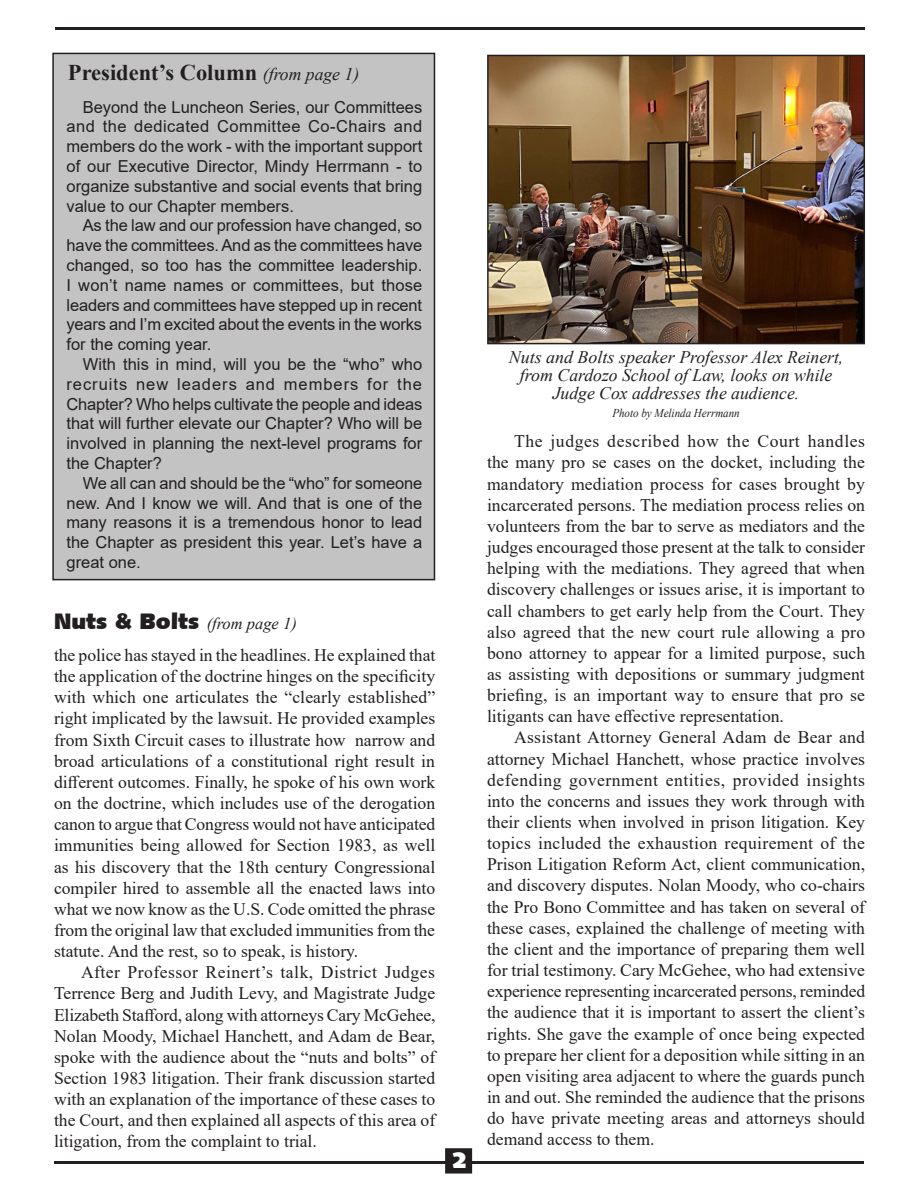
<style>
.page{position:relative;width:918px;height:1188px;background:#fff}
.page>*{position:absolute;margin:0;border:0;box-sizing:border-box;transform-origin:0 0}
.Body_text{font:700 22.5px "Times New Roman";color:#231f20}
.Headline{font:22.5px "Humanist 531 BT Ultra Black A";color:#fff}
.Body_text-2{font:17.7px/21.1px "Times New Roman";color:#231f20;text-align:justify}
.Body_text-3{font:italic 17.7px/18px "Times New Roman";color:#231f20;text-align:center}
.PresColumn{font:16.5px/19.8px "Arial";color:#231f20;text-align:justify}
.Headline-2{font:italic 16.5px "Times New Roman";color:#231f20}
.Body_text-4{font:italic 12px "Times New Roman";color:#231f20;scale:.92 1}
.s1{font-weight:400;font-style:italic;font-size:17.7px}
.s2{font-family:"Humanist 531 BT Ultra Black A";font-style:normal;font-size:22.5px}
</style>
<div class="page">
<hr style="left:54px;top:1161px;width:810px;height:3px;background:#231f20">
<hr style="left:55px;top:27px;width:810px;height:3px;background:#231f20">
<div style="left:53px;top:53px;width:381px;height:527px;background:#c3c3c3"></div>
<div style="left:52px;top:53px;width:383px;height:527px;border:2px solid #231f20"></div>
<div style="left:446px;top:1149px;width:25px;height:24px;background:#231f20"></div>
<div style="left:445px;top:1148px;width:27px;height:26px;border:2px solid #231f20"></div>
<img style="left:490px;top:58px;width:372px;height:283px">
<div style="left:487px;top:55px;width:378px;height:289px;border:2px solid #231f20"></div>
<p class="Body_text" style="left:68px;top:56px;width:293px">President’s Column <span class="s1">(from page 1)</span></p>
<p class="PresColumn" style="left:67px;top:97px;width:357px;text-indent:16px">Beyond the Luncheon Series, our Committees and the dedicated Committee Co-Chairs and members do the work - with the important support of our Executive Director, Mindy Herrmann - to organize substantive and social events that bring value to our Chapter members.</p>
<p class="PresColumn" style="left:67px;top:216px;width:357px;text-indent:16px">As the law and our profession have changed, so have the committees. And as the committees have changed, so too has the committee leadership.<br>I won’t name names or committees, but those leaders and committees have stepped up in recent years and I’m excited about the events in the works for the coming year.</p>
<p class="PresColumn" style="left:67px;top:354px;width:357px;text-indent:16px">With this in mind, will you be the “who” who recruits new leaders and members for the Chapter? Who helps cultivate the people and ideas that will further elevate our Chapter? Who will be involved in planning the next-level programs for the Chapter?</p>
<p class="PresColumn" style="left:67px;top:473px;width:357px;text-indent:16px">We all can and should be the “who” for someone new. And I know we will. And that is one of the many reasons it is a tremendous honor to lead the Chapter as president this year. Let’s have a great one.</p>
<p class="Headline-2" style="left:54px;top:612px;width:244px"><span class="s2">Nuts &amp; Bolts</span> (from page 1)</p>
<p class="Body_text-2" style="left:54px;top:644px;width:383px">the police has stayed in the headlines. He explained that the application of the doctrine hinges on the specificity with which one articulates the “clearly established” right implicated by the lawsuit. He provided examples from Sixth Circuit cases to illustrate how narrow and broad articulations of a constitutional right result in different outcomes. Finally, he spoke of his own work on the doctrine, which includes use of the derogation canon to argue that Congress would not have anticipated immunities being allowed for Section 1983, as well as his discovery that the 18th century Congressional compiler hired to assemble all the enacted laws into what we now know as the U.S. Code omitted the phrase from the original law that excluded immunities from the statute. And the rest, so to speak, is history.</p>
<p class="Body_text-2" style="left:54px;top:961px;width:383px;text-indent:27px">After Professor Reinert’s talk, District Judges Terrence Berg and Judith Levy, and Magistrate Judge Elizabeth Stafford, along with attorneys Cary McGehee, Nolan Moody, Michael Hanchett, and Adam de Bear, spoke with the audience about the “nuts and bolts” of Section 1983 litigation. Their frank discussion started with an explanation of the importance of these cases to the Court, and then explained all aspects of this area of litigation, from the complaint to trial.</p>
<p class="Headline" style="left:452px;top:1145px;width:17px">2</p>
<p class="Body_text-3" style="left:509px;top:348px;width:336px">Nuts and Bolts speaker Professor Alex Reinert, from Cardozo School of Law, looks on while</p>
<p class="Body_text-3" style="left:553px;top:384px;width:248px">Judge Cox addresses the audience.</p>
<p class="Body_text-4" style="left:612px;top:405px;width:140px">Photo by Melinda Herrmann</p>
<p class="Body_text-2" style="left:487px;top:430px;width:380px;text-indent:27px">The judges described how the Court handles the many pro se cases on the docket, including the mandatory mediation process for cases brought by incarcerated persons. The mediation process relies on volunteers from the bar to serve as mediators and the judges encouraged those present at the talk to consider helping with the mediations. They agreed that when discovery challenges or issues arise, it is important to call chambers to get early help from the Court. They also agreed that the new court rule allowing a pro bono attorney to appear for a limited purpose, such as assisting with depositions or summary judgment briefing, is an important way to ensure that pro se litigants can have effective representation.</p>
<p class="Body_text-2" style="left:487px;top:726px;width:380px;text-indent:27px">Assistant Attorney General Adam de Bear and attorney Michael Hanchett, whose practice involves defending government entities, provided insights into the concerns and issues they work through with their clients when involved in prison litigation. Key topics included the exhaustion requirement of the Prison Litigation Reform Act, client communication, and discovery disputes. Nolan Moody, who co-chairs the Pro Bono Committee and has taken on several of these cases, explained the challenge of meeting with the client and the importance of preparing them well for trial testimony. Cary McGehee, who had extensive experience representing incarcerated persons, reminded the audience that it is important to assert the client’s rights. She gave the example of once being expected to prepare her client for a deposition while sitting in an open visiting area adjacent to where the guards punch in and out. She reminded the audience that the prisons do have private meeting areas and attorneys should demand access to them.</p>
</div>
